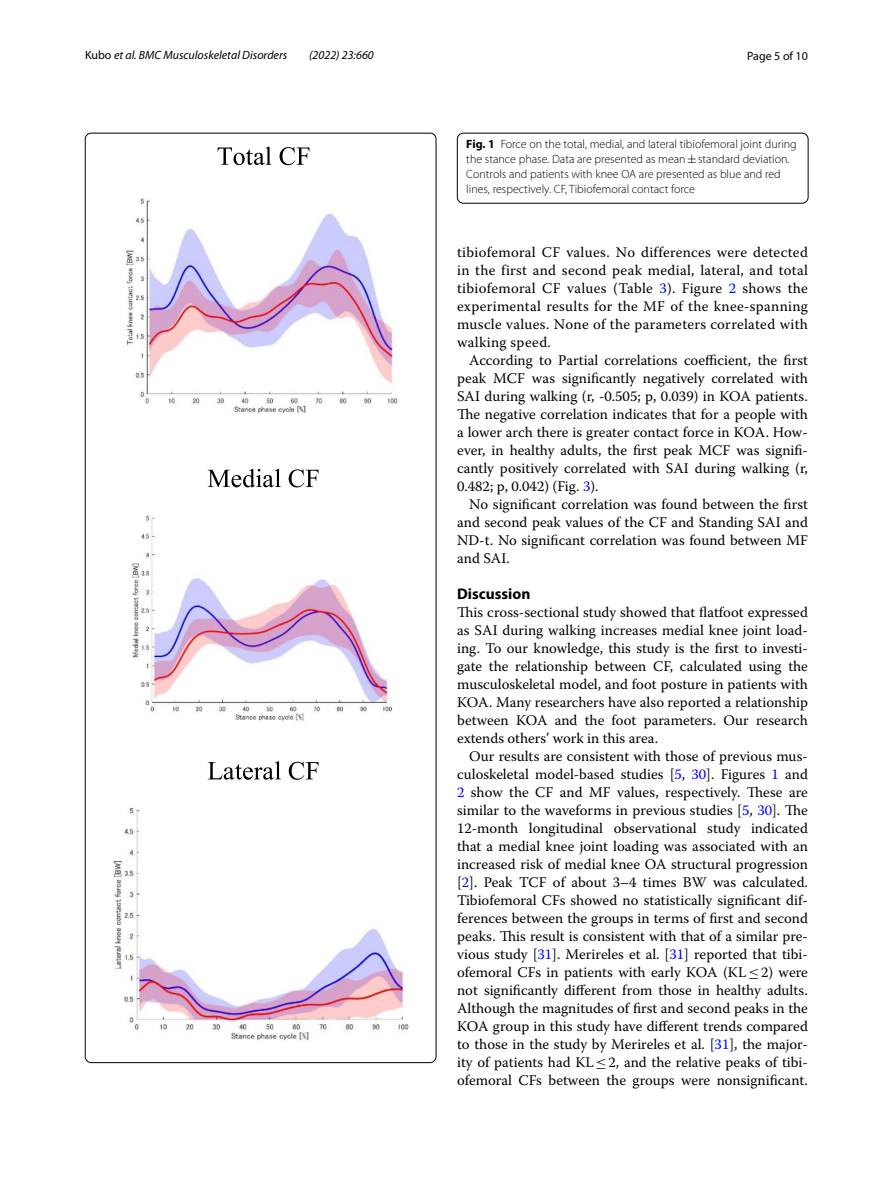
<style>
.page{position:relative;width:893px;height:1187px;background:#fff}
.page>*{position:absolute;margin:0;border:0;box-sizing:border-box;transform-origin:0 0}
.t1{font:700 15.45px "Myriad Pro";color:#000}
.t2{font:14.7px/18px "Warnock Pro";color:#000;text-align:justify}
.t3{font:300 12px/15px "Myriad Pro";color:#000}
.t4{font:italic 12px "Myriad Pro";color:#000}
.t5{font:12px "Myriad Pro";color:#000}
.s1{font-style:normal}
.s2{font-weight:700}
.s3{font-family:"MTSY";font-weight:400}
.s4{color:#00f}
.s5{font-family:"MTSY"}
</style>
<div class="page">
<img style="left:113px;top:198px;width:295px;height:842px">
<svg style="left:217px;top:147px;width:93px;height:18px"></svg>
<svg style="left:208px;top:469px;width:111px;height:18px"></svg>
<svg style="left:208px;top:761px;width:111px;height:18px"></svg>
<div style="left:457px;top:133px;width:351px;height:70px;border:1px solid #000;border-radius:6px"></div>
<p class="t4" style="left:85px;top:48px;width:204px"><span class="s1">Kubo</span> et al. BMC Musculoskeletal Disorders</p>
<p class="t4" style="left:309px;top:48px;width:66px">(2022) 23:660</p>
<p class="t5" style="left:747px;top:48px;width:62px">Page 5 of 10</p>
<p class="t3" style="left:466px;top:137px;width:332px"><span class="s2">Fig. 1</span> Force on the total, medial, and lateral tibiofemoral joint during the stance phase. Data are presented as mean<span class="s3">±</span>standard deviation.<br>Controls and patients with knee OA are presented as blue and red lines, respectively. CF, Tibiofemoral contact force</p>
<p class="t2" style="left:457px;top:242px;width:352px">tibiofemoral CF values. No differences were detected in the first and second peak medial, lateral, and total tibiofemoral CF values (Table <span class="s4">3</span>). Figure <span class="s4">2</span> shows the experimental results for the MF of the knee-spanning muscle values. None of the parameters correlated with walking speed.</p>
<p class="t2" style="left:457px;top:350px;width:352px;text-indent:12px">According to Partial correlations coefficient, the first peak MCF was significantly negatively correlated with SAI during walking (r, -0.505; p, 0.039) in KOA patients.<br>The negative correlation indicates that for a people with a lower arch there is greater contact force in KOA. How&shy;ever, in healthy adults, the first peak MCF was signifi&shy;cantly positively correlated with SAI during walking (r, 0.482; p, 0.042) (Fig. <span class="s4">3</span>).</p>
<p class="t2" style="left:457px;top:494px;width:352px;text-indent:12px">No significant correlation was found between the first and second peak values of the CF and Standing SAI and ND-t. No significant correlation was found between MF and SAI.</p>
<p class="t1" style="left:457px;top:583px;width:75px">Discussion</p>
<p class="t2" style="left:457px;top:602px;width:352px">This cross-sectional study showed that flatfoot expressed as SAI during walking increases medial knee joint load&shy;ing. To our knowledge, this study is the first to investi&shy;gate the relationship between CF, calculated using the musculoskeletal model, and foot posture in patients with KOA. Many researchers have also reported a relationship between KOA and the foot parameters. Our research extends others’ work in this area.</p>
<p class="t2" style="left:457px;top:746px;width:352px;text-indent:12px">Our results are consistent with those of previous mus&shy;culoskeletal model-based studies [<span class="s4">5</span>, <span class="s4">30</span>]. Figures <span class="s4">1</span> and <span class="s4">2</span> show the CF and MF values, respectively. These are similar to the waveforms in previous studies [<span class="s4">5</span>, <span class="s4">30</span>]. The 12-month longitudinal observational study indicated that a medial knee joint loading was associated with an increased risk of medial knee OA structural progression [<span class="s4">2</span>]. Peak TCF of about 3–4 times BW was calculated.<br>Tibiofemoral CFs showed no statistically significant dif&shy;ferences between the groups in terms of first and second peaks. This result is consistent with that of a similar pre&shy;vious study [<span class="s4">31</span>]. Merireles et al. [<span class="s4">31</span>] reported that tibi&shy;ofemoral CFs in patients with early KOA (KL<span class="s5">≤</span>2) were not significantly different from those in healthy adults.<br>Although the magnitudes of first and second peaks in the KOA group in this study have different trends compared to those in the study by Merireles et al. [<span class="s4">31</span>], the major&shy;ity of patients had KL<span class="s5">≤</span>2, and the relative peaks of tibi&shy;ofemoral CFs between the groups were nonsignificant.</p>
</div>
